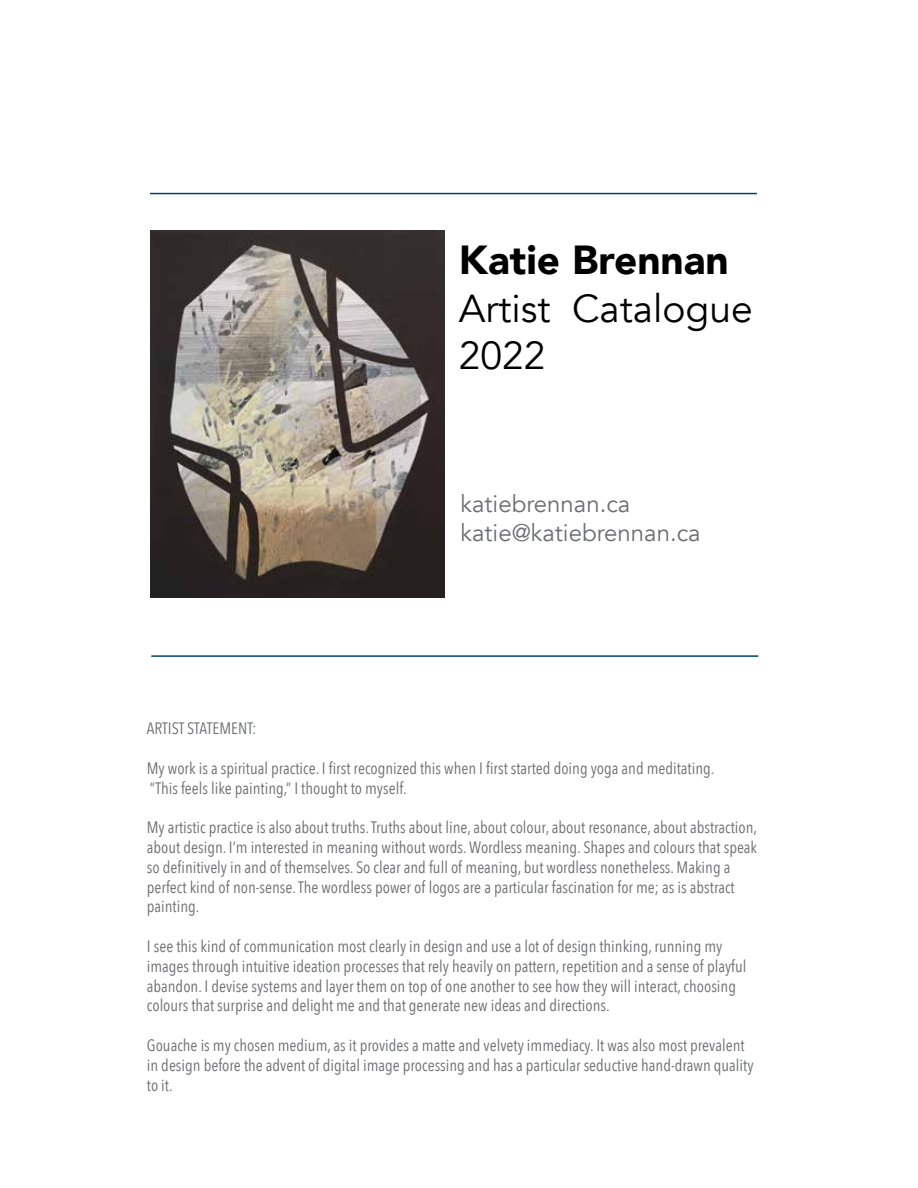
<style>
.page{position:relative;width:918px;height:1188px;background:#fff}
.page>*{position:absolute;margin:0;border:0;box-sizing:border-box;transform-origin:0 0}
.t1{font:900 40.5px "Avenir";color:#000}
.t2{font:39px/46.8px "Avenir";color:#000}
.t3{font:24px/28.8px "Avenir";color:#6d6e71}
.t4{font:16.5px/19.8px "Avenir Next Condensed";color:#6d6e71}
</style>
<div class="page">
<img style="left:150px;top:230px;width:294px;height:367px">
<hr style="left:151px;top:655px;width:607px;height:2px;background:#004076">
<hr style="left:150px;top:193px;width:607px;height:1px;background:#004076">
<h1 class="t1" style="left:459px;top:225px;width:271px">Katie Brennan</h1>
<h2 class="t2" style="left:459px;top:286px;width:295px">Artist Catalogue<br>2022</h2>
<h3 class="t3" style="left:461px;top:490px;width:242px">katiebrennan.ca katie@katiebrennan.ca</h3>
<p class="t4" style="left:147px;top:718px;width:111px">ARTIST STATEMENT:</p>
<p class="t4" style="left:147px;top:757px;width:569px">My work is a spiritual practice. I first recognized this when I first started doing yoga and meditating. “This feels like painting,” I thought to myself.</p>
<p class="t4" style="left:147px;top:817px;width:612px">My artistic practice is also about truths. Truths about line, about colour, about resonance, about abstraction, about design. I’m interested in meaning without words. Wordless meaning. Shapes and colours that speak so definitively in and of themselves. So clear and full of meaning, but wordless nonetheless. Making a perfect kind of non-sense. The wordless power of logos are a particular fascination for me; as is abstract painting.</p>
<p class="t4" style="left:147px;top:936px;width:601px">I see this kind of communication most clearly in design and use a lot of design thinking, running my images through intuitive ideation processes that rely heavily on pattern, repetition and a sense of playful abandon. I devise systems and layer them on top of one another to see how they will interact, choosing colours that surprise and delight me and that generate new ideas and directions.</p>
<p class="t4" style="left:147px;top:1035px;width:608px">Gouache is my chosen medium, as it provides a matte and velvety immediacy. It was also most prevalent in design before the advent of digital image processing and has a particular seductive hand-drawn quality to it.</p>
</div>
